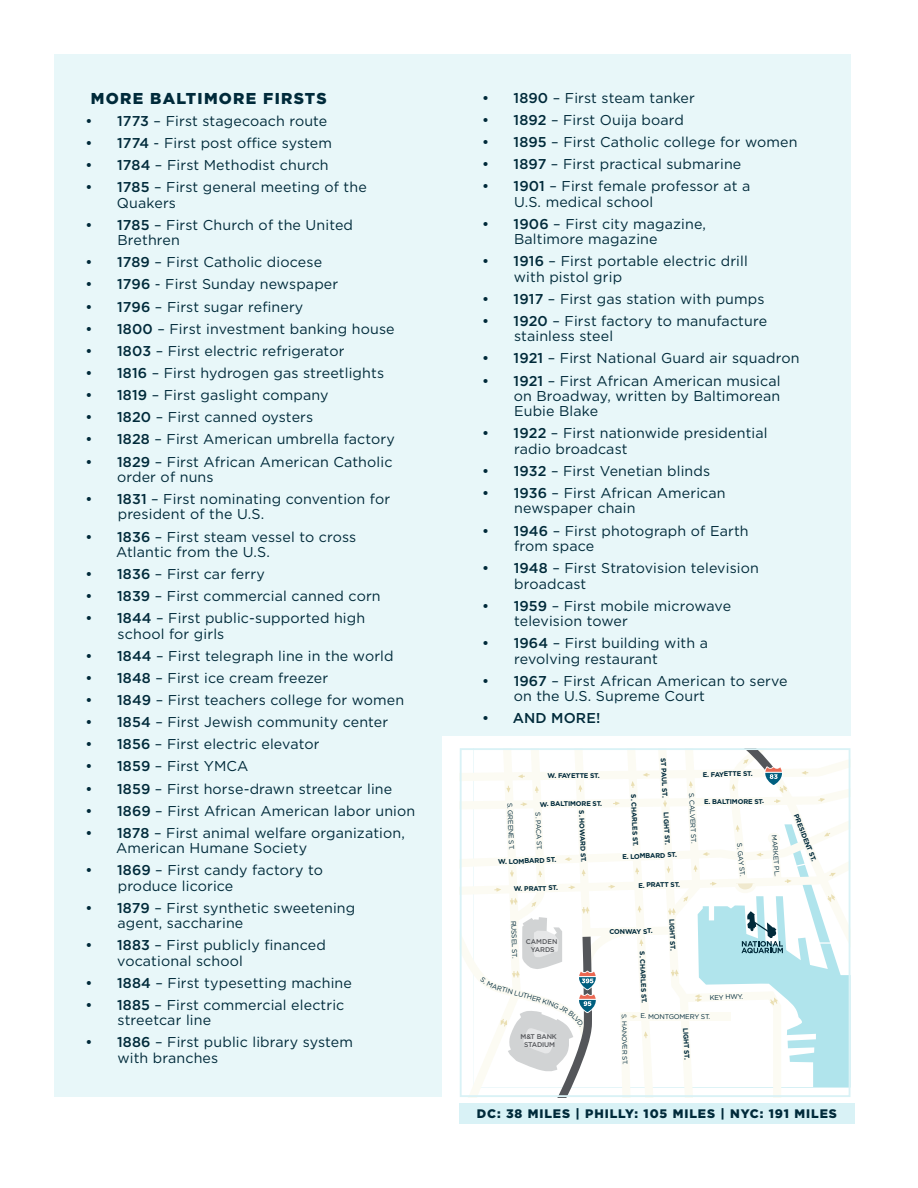
<style>
.page{position:relative;width:918px;height:1188px;background:#fff}
.page>*{position:absolute;margin:0;border:0;box-sizing:border-box;transform-origin:0 0}
.t1{font:900 15.75px "Gotham";letter-spacing:.08em;color:#002a3a}
.t2{font:14.25px/15.5px "Gotham";letter-spacing:.01em;color:#002a3a}
.t3{font:500 14.25px "Gotham";letter-spacing:.01em;color:#002a3a}
.t4{font:900 12.3px "Gotham";letter-spacing:.075em;color:#002a3a}
.t5{font:700 6.9px "Gotham";letter-spacing:-.03em;color:#002a3a}
.t6{font:6.9px "Gotham";color:#002a3a}
.t7{font:500 6.9px/8.2px "Gotham";letter-spacing:-.03em;color:#54565a;text-align:center}
.t8{font:500 6.9px/8.2px "Gotham";letter-spacing:-.01em;color:#54565a;text-align:center}
.t9{font:6.45px "Gotham";color:#002a3a}
.s1{font-weight:500}
</style>
<div class="page">
<div style="left:54px;top:713px;width:388px;height:384px;background:#e8f7f9"></div>
<div style="left:54px;top:54px;width:796px;height:682px;background:#e8f7f9"></div>
<div style="left:459px;top:1103px;width:396px;height:21px;background:#d9f2f6"></div>
<svg style="left:460px;top:748px;width:390px;height:349px"></svg>
<p class="t1" style="left:91px;top:87px;width:237px">MORE BALTIMORE FIRSTS</p>
<p class="t2" style="left:86px;top:113px;width:243px"><span class="s1">• 1773</span> – First stagecoach route</p>
<p class="t2" style="left:86px;top:135px;width:248px"><span class="s1">• 1774</span> - First post office system</p>
<p class="t2" style="left:86px;top:157px;width:245px"><span class="s1">• 1784</span> – First Methodist church</p>
<p class="t2" style="left:117px;top:179px;width:251px;text-indent:-31px"><span class="s1">• 1785</span> – First general meeting of the<br>Quakers</p>
<p class="t2" style="left:118px;top:217px;width:237px;text-indent:-32px"><span class="s1">• 1785</span> – First Church of the United<br>Brethren</p>
<p class="t2" style="left:86px;top:254px;width:238px"><span class="s1">• 1789</span> – First Catholic diocese</p>
<p class="t2" style="left:86px;top:276px;width:254px"><span class="s1">• 1796</span> - First Sunday newspaper</p>
<p class="t2" style="left:86px;top:299px;width:219px"><span class="s1">• 1796</span> – First sugar refinery</p>
<p class="t2" style="left:86px;top:321px;width:311px"><span class="s1">• 1800</span> – First investment banking house</p>
<p class="t2" style="left:86px;top:343px;width:260px"><span class="s1">• 1803</span> – First electric refrigerator</p>
<p class="t2" style="left:86px;top:365px;width:300px"><span class="s1">• 1816</span> – First hydrogen gas streetlights</p>
<p class="t2" style="left:86px;top:387px;width:245px"><span class="s1">• 1819</span> – First gaslight company</p>
<p class="t2" style="left:86px;top:409px;width:229px"><span class="s1">• 1820</span> – First canned oysters</p>
<p class="t2" style="left:86px;top:431px;width:311px"><span class="s1">• 1828</span> – First American umbrella factory</p>
<p class="t2" style="left:117px;top:453px;width:277px;text-indent:-32px"><span class="s1">• 1829</span> – First African American Catholic order of nuns</p>
<p class="t2" style="left:118px;top:491px;width:274px;text-indent:-32px"><span class="s1">• 1831</span> – First nominating convention for president of the U.S.</p>
<p class="t2" style="left:116px;top:528px;width:242px;text-indent:-30px"><span class="s1">• 1836</span> – First steam vessel to cross<br>Atlantic from the U.S.</p>
<p class="t2" style="left:86px;top:566px;width:181px"><span class="s1">• 1836</span> – First car ferry</p>
<p class="t2" style="left:86px;top:588px;width:297px"><span class="s1">• 1839</span> – First commercial canned corn</p>
<p class="t2" style="left:118px;top:610px;width:249px;text-indent:-32px"><span class="s1">• 1844</span> – First public-supported high school for girls</p>
<p class="t2" style="left:86px;top:648px;width:310px"><span class="s1">• 1844</span> – First telegraph line in the world</p>
<p class="t2" style="left:86px;top:670px;width:244px"><span class="s1">• 1848</span> – First ice cream freezer</p>
<p class="t2" style="left:86px;top:692px;width:320px"><span class="s1">• 1849</span> – First teachers college for women</p>
<p class="t2" style="left:86px;top:714px;width:304px"><span class="s1">• 1854</span> – First Jewish community center</p>
<p class="t2" style="left:86px;top:736px;width:235px"><span class="s1">• 1856</span> – First electric elevator</p>
<p class="t2" style="left:86px;top:758px;width:164px"><span class="s1">• 1859</span> – First YMCA</p>
<p class="t2" style="left:86px;top:781px;width:308px"><span class="s1">• 1859</span> – First horse-drawn streetcar line</p>
<p class="t2" style="left:86px;top:803px;width:331px"><span class="s1">• 1869</span> – First African American labor union</p>
<p class="t2" style="left:116px;top:825px;width:290px;text-indent:-30px"><span class="s1">• 1878</span> – First animal welfare organization,<br>American Humane Society</p>
<p class="t2" style="left:118px;top:862px;width:207px;text-indent:-32px"><span class="s1">• 1869</span> – First candy factory to produce licorice</p>
<p class="t2" style="left:118px;top:900px;width:239px;text-indent:-32px"><span class="s1">• 1879</span> – First synthetic sweetening agent, saccharine</p>
<p class="t2" style="left:117px;top:937px;width:210px;text-indent:-32px"><span class="s1">• 1883</span> – First publicly financed vocational school</p>
<p class="t2" style="left:86px;top:975px;width:268px"><span class="s1">• 1884</span> – First typesetting machine</p>
<p class="t2" style="left:118px;top:997px;width:228px;text-indent:-32px"><span class="s1">• 1885</span> – First commercial electric streetcar line</p>
<p class="t2" style="left:117px;top:1034px;width:237px;text-indent:-32px"><span class="s1">• 1886</span> – First public library system with branches</p>
<p class="t2" style="left:482px;top:90px;width:214px"><span class="s1">• 1890</span> – First steam tanker</p>
<p class="t2" style="left:482px;top:112px;width:204px"><span class="s1">• 1892</span> – First Ouija board</p>
<p class="t2" style="left:482px;top:134px;width:317px"><span class="s1">• 1895</span> – First Catholic college for women</p>
<p class="t2" style="left:482px;top:156px;width:261px"><span class="s1">• 1897</span> – First practical submarine</p>
<p class="t2" style="left:514px;top:178px;width:238px;text-indent:-32px"><span class="s1">• 1901</span> – First female professor at a<br>U.S. medical school</p>
<p class="t2" style="left:514px;top:216px;width:193px;text-indent:-32px"><span class="s1">• 1906</span> – First city magazine,<br>Baltimore magazine</p>
<p class="t2" style="left:514px;top:253px;width:235px;text-indent:-32px"><span class="s1">• 1916</span> – First portable electric drill with pistol grip</p>
<p class="t2" style="left:482px;top:291px;width:284px"><span class="s1">• 1917</span> – First gas station with pumps</p>
<p class="t2" style="left:514px;top:313px;width:255px;text-indent:-32px"><span class="s1">• 1920</span> – First factory to manufacture stainless steel</p>
<p class="t2" style="left:482px;top:350px;width:319px"><span class="s1">• 1921</span> – First National Guard air squadron</p>
<p class="t2" style="left:514px;top:373px;width:268px;text-align:justify;text-indent:-32px"><span class="s1">• 1921</span> – First African American musical on Broadway, written by Baltimorean Eubie Blake</p>
<p class="t2" style="left:514px;top:425px;width:255px;text-indent:-32px"><span class="s1">• 1922</span> – First nationwide presidential radio broadcast</p>
<p class="t2" style="left:482px;top:463px;width:230px"><span class="s1">• 1932</span> – First Venetian blinds</p>
<p class="t2" style="left:514px;top:485px;width:213px;text-indent:-32px"><span class="s1">• 1936</span> – First African American newspaper chain</p>
<p class="t2" style="left:514px;top:523px;width:236px;text-indent:-32px"><span class="s1">• 1946</span> – First photograph of Earth from space</p>
<p class="t2" style="left:514px;top:560px;width:246px;text-indent:-32px"><span class="s1">• 1948</span> – First Stratovision television broadcast</p>
<p class="t2" style="left:514px;top:598px;width:219px;text-indent:-32px"><span class="s1">• 1959</span> – First mobile microwave television tower</p>
<p class="t2" style="left:514px;top:635px;width:195px;text-indent:-32px"><span class="s1">• 1964</span> – First building with a revolving restaurant</p>
<p class="t2" style="left:514px;top:673px;width:275px;text-indent:-32px"><span class="s1">• 1967</span> – First African American to serve on the U.S. Supreme Court</p>
<p class="t3" style="left:482px;top:709px;width:120px">• AND MORE!</p>
<p class="t5" style="left:548px;top:771px;width:54px">W. FAYETTE ST.</p>
<p class="t5" style="left:540px;top:800px;width:64px;rotate:-1deg">W. BALTIMORE ST.</p>
<p class="t6" style="left:514px;top:802px;width:49px;rotate:88deg">S. GREENE ST.</p>
<p class="t5" style="left:586px;top:810px;width:53px;rotate:88deg">S. HOWARD ST.</p>
<p class="t6" style="left:543px;top:812px;width:39px;rotate:88deg">S. PACA ST.</p>
<p class="t5" style="left:498px;top:857px;width:60px;rotate:-2deg">W. LOMBARD ST.</p>
<p class="t5" style="left:638px;top:794px;width:53px;rotate:88deg">S. CHARLES ST.</p>
<p class="t5" style="left:668px;top:758px;width:41px;rotate:88deg">ST PAUL ST.</p>
<p class="t5" style="left:671px;top:812px;width:34px;rotate:88deg">LIGHT ST.</p>
<p class="t5" style="left:622px;top:852px;width:56px;rotate:-2deg">E. LOMBARD ST.</p>
<p class="t5" style="left:703px;top:770px;width:51px;rotate:-1deg">E. FAYETTE ST.</p>
<p class="t6" style="left:696px;top:793px;width:52px;rotate:88deg">S. CALVERT ST.</p>
<p class="t5" style="left:704px;top:797px;width:61px;rotate:-1deg">E. BALTIMORE ST.</p>
<p class="t6" style="left:744px;top:843px;width:35px;rotate:84deg">S. GAY ST.</p>
<p class="t6" style="left:779px;top:835px;width:43px;rotate:86deg">MARKET PL.</p>
<p class="t5" style="left:514px;top:884px;width:46px;rotate:-1deg">W. PRATT ST.</p>
<p class="t5" style="left:638px;top:880px;width:43px;rotate:-1deg">E. PRATT ST.</p>
<p class="t6" style="left:518px;top:920px;width:39px;rotate:88deg">RUSSEL ST.</p>
<p class="t8" style="left:526px;top:937px;width:33px">CAMDEN<br>YARDS</p>
<p class="t6" style="left:507px;top:986px;width:19px;rotate:15deg">IN LU</p>
<p class="t7" style="left:521px;top:1032px;width:38px">M&amp;T BANK<br>STADIUM</p>
<p class="t5" style="left:609px;top:927px;width:45px;rotate:-1deg">CONWAY ST.</p>
<p class="t5" style="left:647px;top:951px;width:53px;rotate:88deg">S. CHARLES ST.</p>
<p class="t5" style="left:676px;top:918px;width:34px;rotate:88deg">LIGHT ST.</p>
<p class="t6" style="left:710px;top:993px;width:35px;rotate:-1deg">KEY HWY.</p>
<p class="t9" style="left:628px;top:1014px;width:52px;rotate:89deg">S. HANOVER ST.</p>
<p class="t6" style="left:641px;top:1011px;width:71px;rotate:1deg">E. MONTGOMERY ST.</p>
<p class="t5" style="left:690px;top:1028px;width:34px;rotate:88deg">LIGHT ST.</p>
<p class="t5" style="left:801px;top:813px;width:52px;rotate:69deg">PRESIDENT ST.</p>
<p class="t4" style="left:477px;top:1106px;width:362px">DC: 38 MILES | PHILLY: 105 MILES | NYC: 191 MILES</p>
</div>
